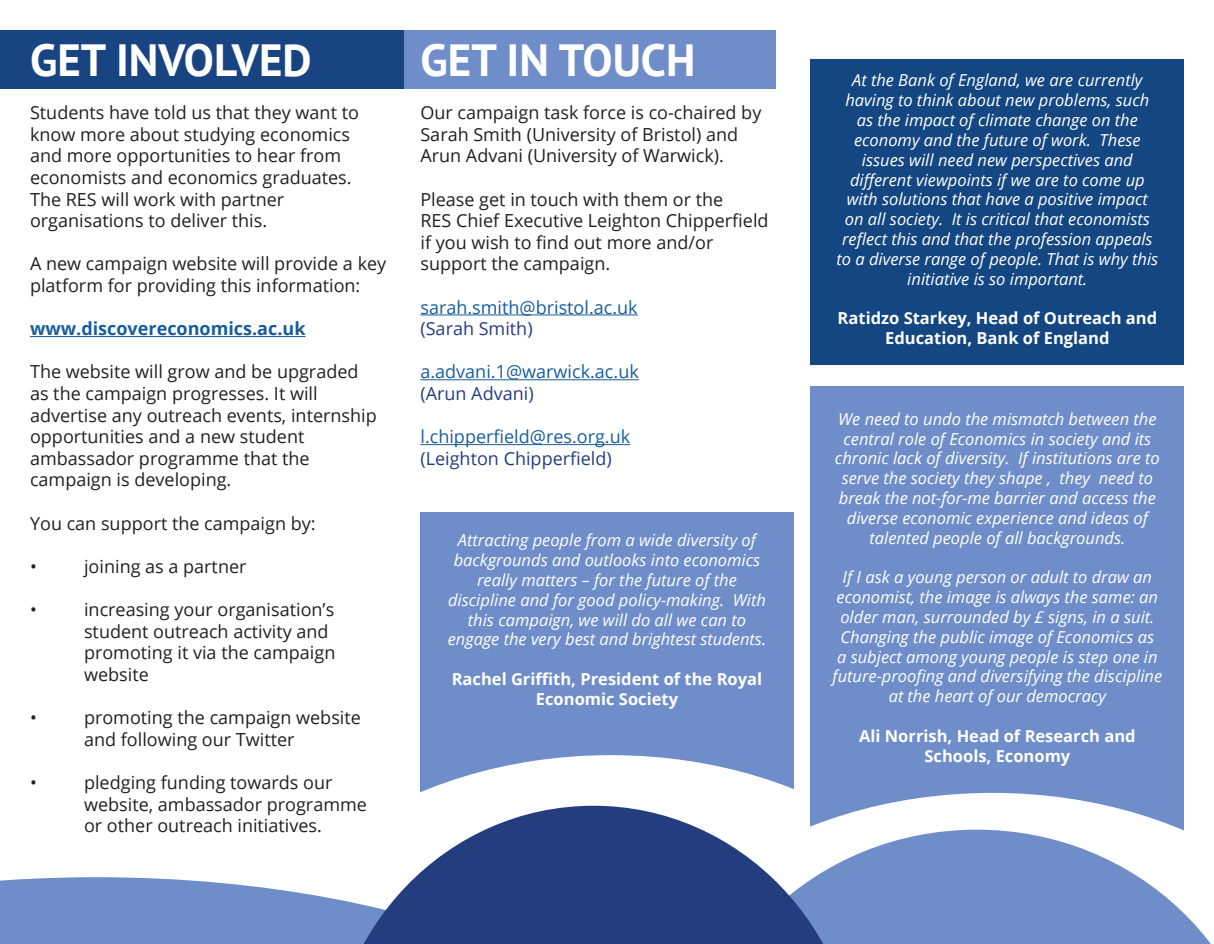
<style>
.page{position:relative;width:1214px;height:944px;background:#fff}
.page>*{position:absolute;margin:0;border:0;box-sizing:border-box;transform-origin:0 0}
.t1{font:700 45px "PT Sans";color:#fff}
.t2{font:18px/21.6px "Open Sans";color:#231f20}
.t3{font:18px "Open Sans";color:#175d9e}
.t4{font:18px "Open Sans";color:#233d7f}
.t5{font:700 18px "Open Sans";color:#175d9e}
.t6{font:italic 16.5px/19.8px "Open Sans";color:#fff;text-align:center}
.t7{font:700 16.5px/19.8px "Open Sans";color:#fff;text-align:center}
</style>
<div class="page">
<div style="left:811px;top:59px;width:372px;height:305px;background:#144682"></div>
<div style="left:0;top:30px;width:775px;height:58px;background:#6f8ec9"></div>
<hr style="left:420px;top:314px;width:217px;height:1px;background:#175d9e">
<hr style="left:420px;top:379px;width:219px;height:1px;background:#175d9e">
<hr style="left:420px;top:444px;width:210px;height:1px;background:#175d9e">
<div style="left:0;top:30px;width:403px;height:58px;background:#184582"></div>
<div style="left:420px;top:512px;width:373px;height:280px;background:#6f8ec9"></div>
<svg style="left:420px;top:755px;width:391px;height:38px;fill:#fff"></svg>
<div style="left:811px;top:386px;width:372px;height:482px;background:#6f8ec9"></div>
<hr style="left:30px;top:336px;width:275px;height:1px;background:#175d9e">
<svg style="left:613px;top:792px;width:571px;height:37px;fill:#fff"></svg>
<svg style="left:0;top:877px;width:329px;height:67px;background:#7a97cd"></svg>
<svg style="left:858px;top:829px;width:353px;height:115px;fill:#6f8ec9"></svg>
<svg style="left:329px;top:805px;width:529px;height:139px;fill:#233d7f"></svg>
<p class="t1" style="left:30px;top:30px;width:283px">GET INVOLVED</p>
<p class="t2" style="left:30px;top:101px;width:330px">Students have told us that they want to know more about studying economics and more opportunities to hear from economists and economics graduates.</p>
<p class="t2" style="left:30px;top:188px;width:256px">The RES will work with partner</p>
<p class="t2" style="left:30px;top:209px;width:239px">organisations to deliver this.</p>
<p class="t2" style="left:30px;top:252px;width:358px">A new campaign website will provide a key platform for providing this information:</p>
<p class="t5" style="left:30px;top:316px;width:277px">www.discovereconomics.ac.uk</p>
<p class="t2" style="left:30px;top:360px;width:348px">The website will grow and be upgraded as the campaign progresses. It will advertise any outreach events, internship opportunities and a new student ambassador programme that the</p>
<p class="t2" style="left:30px;top:468px;width:203px">campaign is developing.</p>
<p class="t2" style="left:30px;top:512px;width:287px">You can support the campaign by:</p>
<p class="t2" style="left:30px;top:555px;width:8px">•</p>
<p class="t2" style="left:84px;top:555px;width:164px">joining as a partner</p>
<p class="t2" style="left:30px;top:598px;width:8px">•</p>
<p class="t2" style="left:84px;top:598px;width:252px">increasing your organisation’s</p>
<p class="t2" style="left:84px;top:620px;width:246px">student outreach activity and</p>
<p class="t2" style="left:84px;top:641px;width:253px">promoting it via the campaign website</p>
<p class="t2" style="left:30px;top:706px;width:8px">•</p>
<p class="t2" style="left:84px;top:706px;width:278px">promoting the campaign website</p>
<p class="t2" style="left:84px;top:728px;width:212px">and following our Twitter</p>
<p class="t2" style="left:30px;top:771px;width:8px">•</p>
<p class="t2" style="left:84px;top:771px;width:284px">pledging funding towards our website, ambassador programme</p>
<p class="t2" style="left:84px;top:814px;width:239px">or other outreach initiatives.</p>
<p class="t1" style="left:420px;top:30px;width:276px">GET IN TOUCH</p>
<p class="t2" style="left:420px;top:101px;width:342px">Our campaign task force is co-chaired by<br>Sarah Smith (University of Bristol) and</p>
<p class="t2" style="left:420px;top:144px;width:305px">Arun Advani (University of Warwick).</p>
<p class="t2" style="left:420px;top:188px;width:304px">Please get in touch with them or the</p>
<p class="t2" style="left:420px;top:209px;width:350px">RES Chief Executive Leighton Chipperfield</p>
<p class="t2" style="left:420px;top:231px;width:294px">if you wish to find out more and/or</p>
<p class="t2" style="left:420px;top:252px;width:191px">support the campaign.</p>
<p class="t3" style="left:420px;top:295px;width:219px">sarah.smith@bristol.ac.uk</p>
<p class="t4" style="left:420px;top:316px;width:114px">(Sarah Smith)</p>
<p class="t3" style="left:420px;top:359px;width:220px">a.advani.1@warwick.ac.uk</p>
<p class="t4" style="left:420px;top:381px;width:115px">(Arun Advani)</p>
<p class="t3" style="left:420px;top:424px;width:211px">l.chipperfield@res.org.uk</p>
<p class="t4" style="left:420px;top:446px;width:193px">(Leighton Chipperfield)</p>
<p class="t6" style="left:448px;top:530px;width:320px">Attracting people from a wide diversity of backgrounds and outlooks into economics really matters – for the future of the discipline and for good policy-making. With this campaign, we will do all we can to engage the very best and brightest students.</p>
<p class="t7" style="left:452px;top:668px;width:312px">Rachel Griffith, President of the Royal<br>Economic Society</p>
<p class="t6" style="left:836px;top:70px;width:323px">At the Bank of England, we are currently having to think about new problems, such as the impact of climate change on the economy and the future of work. These issues will need new perspectives and different viewpoints if we are to come up with solutions that have a positive impact on all society. It is critical that economists reflect this and that the profession appeals to a diverse range of people. That is why this initiative is so important.</p>
<p class="t7" style="left:837px;top:308px;width:321px">Ratidzo Starkey, Head of Outreach and<br>Education, Bank of England</p>
<p class="t6" style="left:835px;top:408px;width:326px">We need to undo the mismatch between the central role of Economics in society and its chronic lack of diversity. If institutions are to serve the society they shape , they need to break the not-for-me barrier and access the diverse economic experience and ideas of talented people of all backgrounds.</p>
<p class="t6" style="left:832px;top:567px;width:331px">If I ask a young person or adult to draw an economist, the image is always the same: an older man, surrounded by £ signs, in a suit.<br>Changing the public image of Economics as<br>a subject among young people is step one in future-proofing and diversifying the discipline at the heart of our democracy</p>
<p class="t7" style="left:859px;top:725px;width:278px">Ali Norrish, Head of Research and<br>Schools, Economy</p>
</div>
